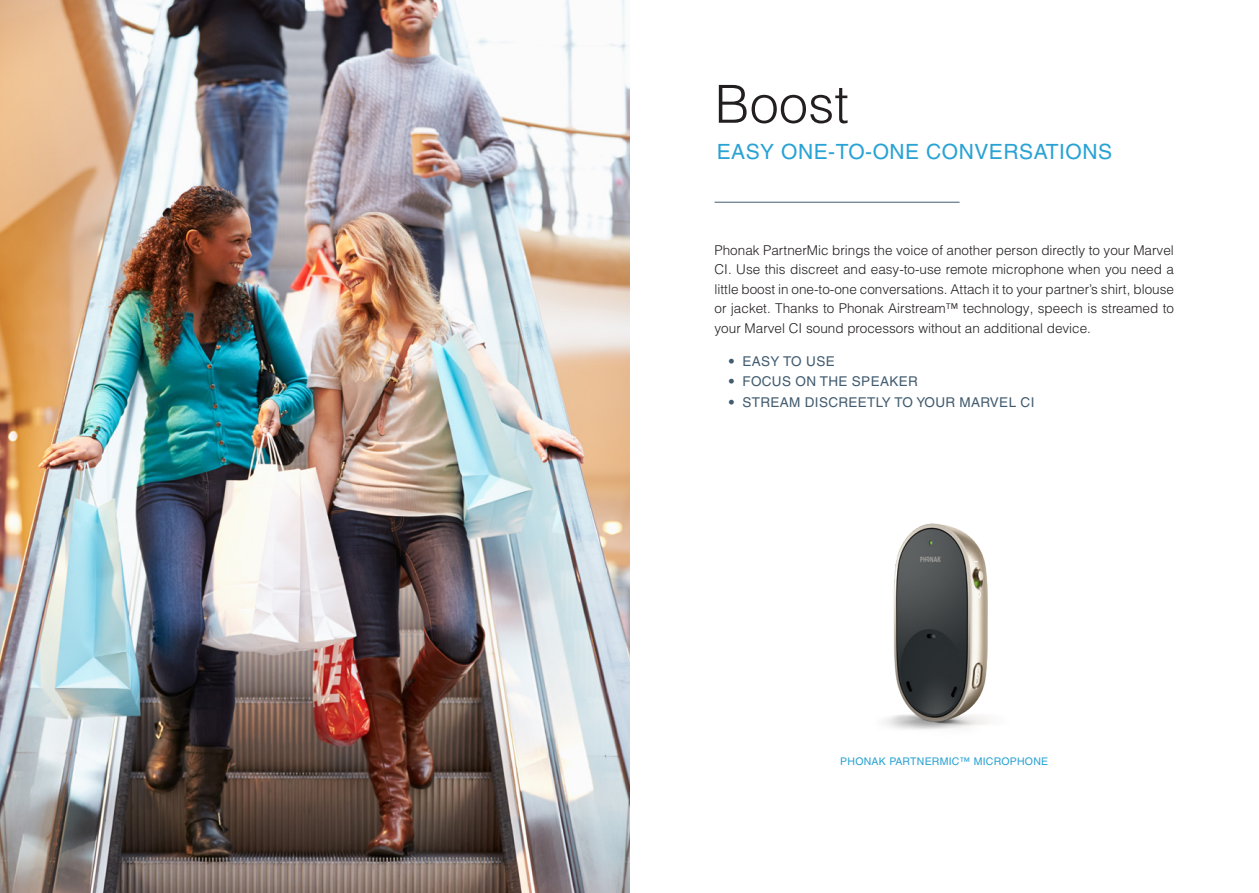
<style>
.page{position:relative;width:1259px;height:893px;background:#fff}
.page>*{position:absolute;margin:0;border:0;box-sizing:border-box;transform-origin:0 0}
.t1{font:300 52.5px "Helvetica LT Pro";color:#231f20}
.t2{font:21px "Helvetica LT Pro";letter-spacing:.025em;color:#29a2d4}
.t3{font:300 13.5px/19.5px "Helvetica LT Pro";color:#231f20;text-align:justify}
.t4{font:13.5px "Helvetica LT Pro";letter-spacing:.025em;color:#415b6f}
.t5{font:10.5px "Helvetica LT Pro";letter-spacing:.025em;color:#29a2d4}
.s1{font-weight:300}
</style>
<div class="page">
<img style="left:0;top:0;width:629px;height:893px">
<hr style="left:714px;top:202px;width:245px;height:1px;background:#415b6f">
<img style="left:884px;top:523px;width:104px;height:207px">
<p class="t1" style="left:714px;top:71px;width:136px">Boost</p>
<p class="t2" style="left:716px;top:140px;width:397px">EASY ONE-TO-ONE CONVERSATIONS</p>
<p class="t3" style="left:714px;top:240px;width:461px">Phonak PartnerMic brings the voice of another person directly to your Marvel CI. Use this discreet and easy-to-use remote microphone when you need a little boost in one-to-one conversations. Attach it to your partner’s shirt, blouse or jacket. Thanks to Phonak Airstream™ technology, speech is streamed to your Marvel CI sound processors without an additional device.</p>
<p class="t4" style="left:728px;top:353px;width:108px"><span class="s1">•</span> EASY TO USE</p>
<p class="t4" style="left:728px;top:374px;width:191px"><span class="s1">•</span> FOCUS ON THE SPEAKER</p>
<p class="t4" style="left:728px;top:395px;width:308px"><span class="s1">•</span> STREAM DISCREETLY TO YOUR MARVEL CI</p>
<p class="t5" style="left:840px;top:756px;width:209px">PHONAK PARTNERMIC™ MICROPHONE</p>
</div>
